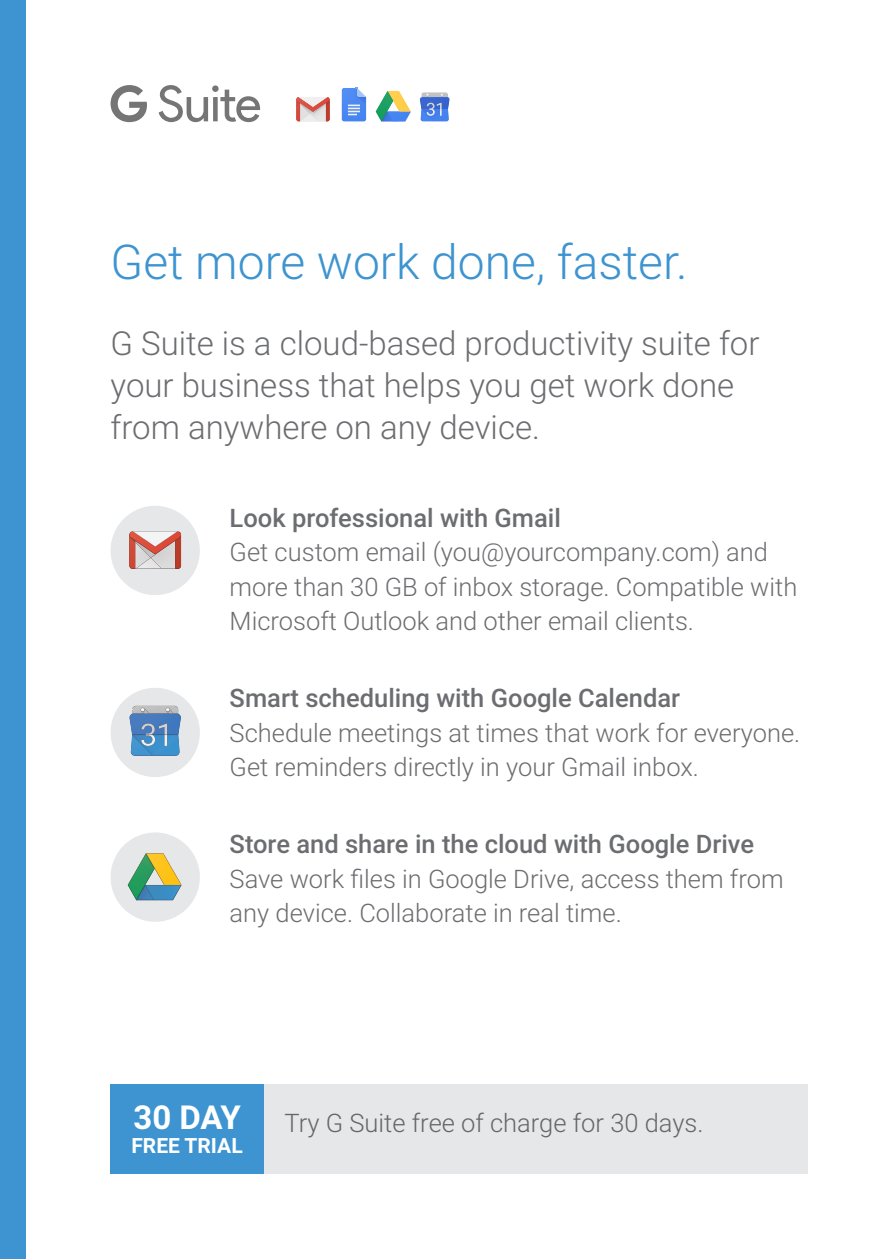
<style>
.page{position:relative;width:893px;height:1259px;background:#fff}
.page>*{position:absolute;margin:0;border:0;box-sizing:border-box;transform-origin:0 0}
.t1{font:300 48px "Roboto";color:#3d94d0}
.t2{font:300 33px/42px "Roboto";color:#6c6d70}
.t3{font:700 33px "Roboto";color:#fff}
.t4{font:300 25.5px/34.5px "Roboto";color:#6c6d70}
.t5{font:500 25.5px "Roboto";color:#6c6d70}
.t6{font:300 25.5px "Roboto";color:#656666}
.t7{font:700 21px "Roboto";color:#fff}
</style>
<div class="page">
<div style="left:0;top:0;width:26px;height:1259px;background:#3d94d0"></div>
<svg style="left:110px;top:688px;width:90px;height:89px"></svg>
<svg style="left:110px;top:506px;width:90px;height:89px"></svg>
<svg style="left:110px;top:832px;width:90px;height:90px"></svg>
<div style="left:111px;top:1084px;width:697px;height:90px;background:#e6e7e9"></div>
<div style="left:111px;top:1084px;width:153px;height:90px;background:#3d94d0"></div>
<svg style="left:111px;top:85px;width:36px;height:37px"></svg>
<svg style="left:159px;top:85px;width:49px;height:37px"></svg>
<div style="left:212px;top:85px;width:7px;height:7px;background:#757575;border-radius:50%"></div>
<div style="left:213px;top:97px;width:5px;height:24px;background:#757575"></div>
<svg style="left:220px;top:90px;width:40px;height:32px"></svg>
<svg style="left:342px;top:88px;width:24px;height:33px"></svg>
<svg style="left:296px;top:97px;width:34px;height:25px"></svg>
<svg style="left:376px;top:91px;width:35px;height:31px"></svg>
<svg style="left:420px;top:92px;width:29px;height:29px"></svg>
<p class="t1" style="left:111px;top:228px;width:579px">Get more work done, faster.</p>
<p class="t2" style="left:111px;top:321px;width:650px">G Suite is a cloud-based productivity suite for your business that helps you get work done from anywhere on any device.</p>
<p class="t5" style="left:230px;top:500px;width:333px">Look professional with Gmail</p>
<p class="t4" style="left:230px;top:534px;width:569px">Get custom email (you@yourcompany.com) and more than 30 GB of inbox storage. Compatible with<br>Microsoft Outlook and other email clients.</p>
<p class="t5" style="left:230px;top:680px;width:452px">Smart scheduling with Google Calendar</p>
<p class="t4" style="left:230px;top:714px;width:572px">Schedule meetings at times that work for everyone.<br>Get reminders directly in your Gmail inbox.</p>
<p class="t5" style="left:230px;top:826px;width:526px">Store and share in the cloud with Google Drive</p>
<p class="t4" style="left:230px;top:860px;width:555px">Save work files in Google Drive, access them from any device. Collaborate in real time.</p>
<p class="t3" style="left:133px;top:1094px;width:109px">30 DAY</p>
<p class="t6" style="left:284px;top:1105px;width:421px">Try G Suite free of charge for 30 days.</p>
<p class="t7" style="left:131px;top:1131px;width:113px">FREE TRIAL</p>
</div>
